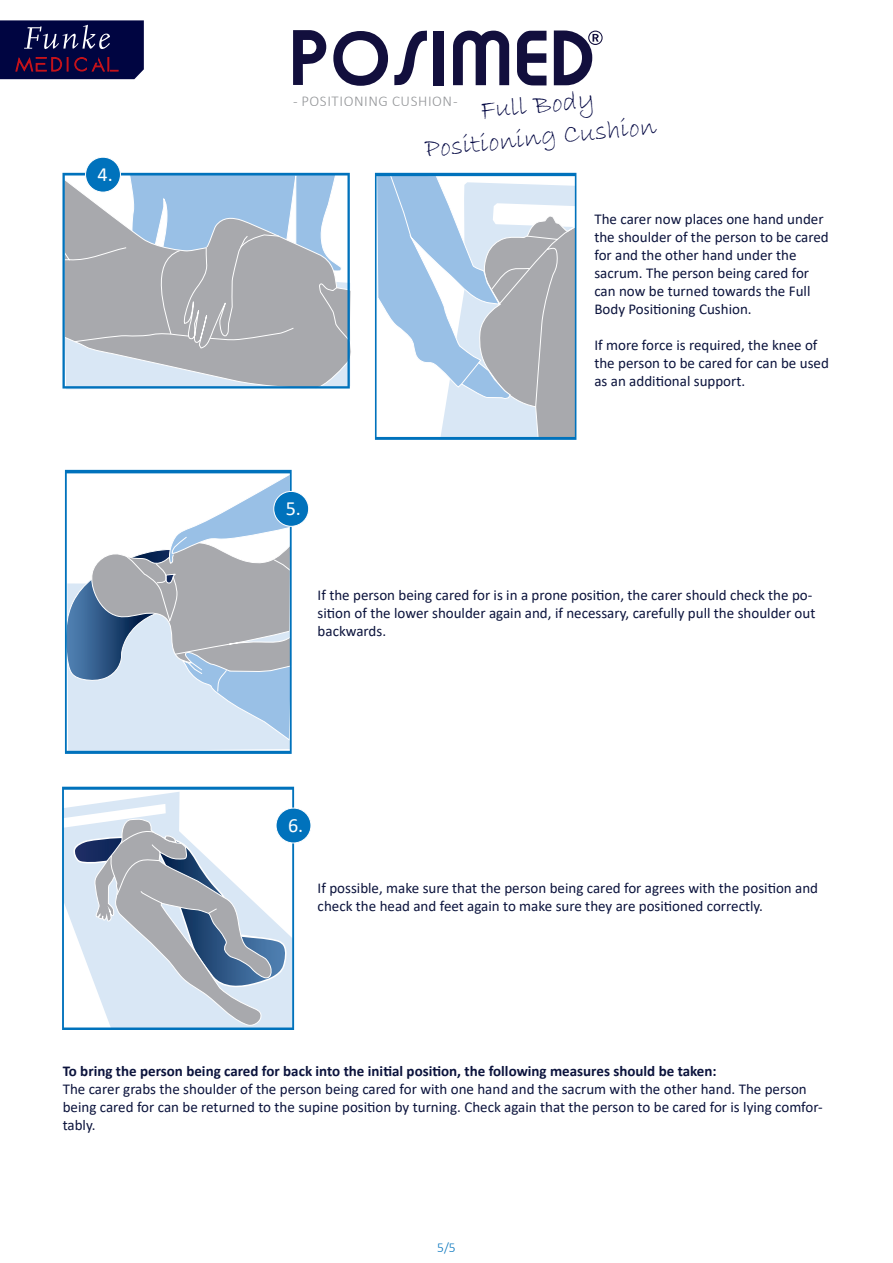
<style>
.page{position:relative;width:893px;height:1263px;background:#fff}
.page>*{position:absolute;margin:0;border:0;box-sizing:border-box;transform-origin:0 0}
.t1{font:27px/32.4px "Bradley Hand ITC";color:#000541;text-align:center}
.t2{font:20.1px "Calibri";color:#fff}
.t3{font:15px/18px "Calibri";color:#0b133c}
.t4{font:700 15px "Calibri";color:#0b133c}
.t5{font:300 15px "Calibri";letter-spacing:.04em;color:#939598}
.t6{font:300 13.5px "Calibri";color:#0072bc}
</style>
<div class="page">
<svg style="left:0;top:20px;width:144px;height:59px;background:#181349"></svg>
<svg style="left:375px;top:173px;width:201px;height:267px"></svg>
<svg style="left:65px;top:634px;width:227px;height:120px;background:#b4cadf"></svg>
<svg style="left:64px;top:389px;width:241px;height:245px"></svg>
<svg style="left:62px;top:173px;width:288px;height:216px;background:#acb8c5"></svg>
<div style="left:86px;top:157px;width:34px;height:35px;background:#0072bc;border-radius:50%"></div>
<div style="left:85px;top:157px;width:36px;height:36px;border:1px solid #fff;border-radius:50%"></div>
<div style="left:274px;top:491px;width:35px;height:35px;background:#0072bc;border-radius:50%"></div>
<div style="left:273px;top:491px;width:36px;height:36px;border:1px solid #fff;border-radius:50%"></div>
<svg style="left:62px;top:787px;width:232px;height:243px"></svg>
<div style="left:276px;top:808px;width:35px;height:35px;background:#0072bc;border-radius:50%"></div>
<div style="left:276px;top:807px;width:35px;height:36px;border:1px solid #fff;border-radius:50%"></div>
<svg style="left:293px;top:30px;width:33px;height:55px"></svg>
<svg style="left:333px;top:31px;width:55px;height:55px"></svg>
<svg style="left:394px;top:31px;width:33px;height:54px"></svg>
<div style="left:433px;top:31px;width:11px;height:55px;background:#120f3d"></div>
<svg style="left:453px;top:31px;width:56px;height:54px"></svg>
<svg style="left:517px;top:31px;width:29px;height:54px"></svg>
<svg style="left:554px;top:31px;width:49px;height:54px"></svg>
<h2 class="t2" style="left:98px;top:161px;width:17px">4.</h2>
<h1 class="t1" style="left:420px;top:101px;width:234px;rotate:-6deg">Full Body<br>Positioning Cushion</h1>
<p class="t5" style="left:293px;top:91px;width:166px">- POSITIONING CUSHION -</p>
<p class="t3" style="left:594px;top:209px;width:236px">The carer now places one hand under the shoulder of the person to be cared for and the other hand under the sacrum. The person being cared for can now be turned towards the Full<br>Body Positioning Cushion.</p>
<p class="t3" style="left:594px;top:335px;width:236px">If more force is required, the knee of the person to be cared for can be used as an additional support.</p>
<h2 class="t2" style="left:286px;top:495px;width:17px">5.</h2>
<p class="t3" style="left:318px;top:586px;width:499px">If the person being cared for is in a prone position, the carer should check the po&shy;sition of the lower shoulder again and, if necessary, carefully pull the shoulder out backwards.</p>
<h2 class="t2" style="left:288px;top:811px;width:17px">6.</h2>
<p class="t3" style="left:318px;top:878px;width:502px">If possible, make sure that the person being cared for agrees with the position and check the head and feet again to make sure they are positioned correctly.</p>
<p class="t4" style="left:63px;top:1060px;width:655px">To bring the person being cared for back into the initial position, the following measures should be taken:</p>
<p class="t3" style="left:63px;top:1079px;width:762px">The carer grabs the shoulder of the person being cared for with one hand and the sacrum with the other hand. The person being cared for can be returned to the supine position by turning. Check again that the person to be cared for is lying comfor&shy;tably.</p>
<p class="t6" style="left:437px;top:1239px;width:20px">5/5</p>
</div>
